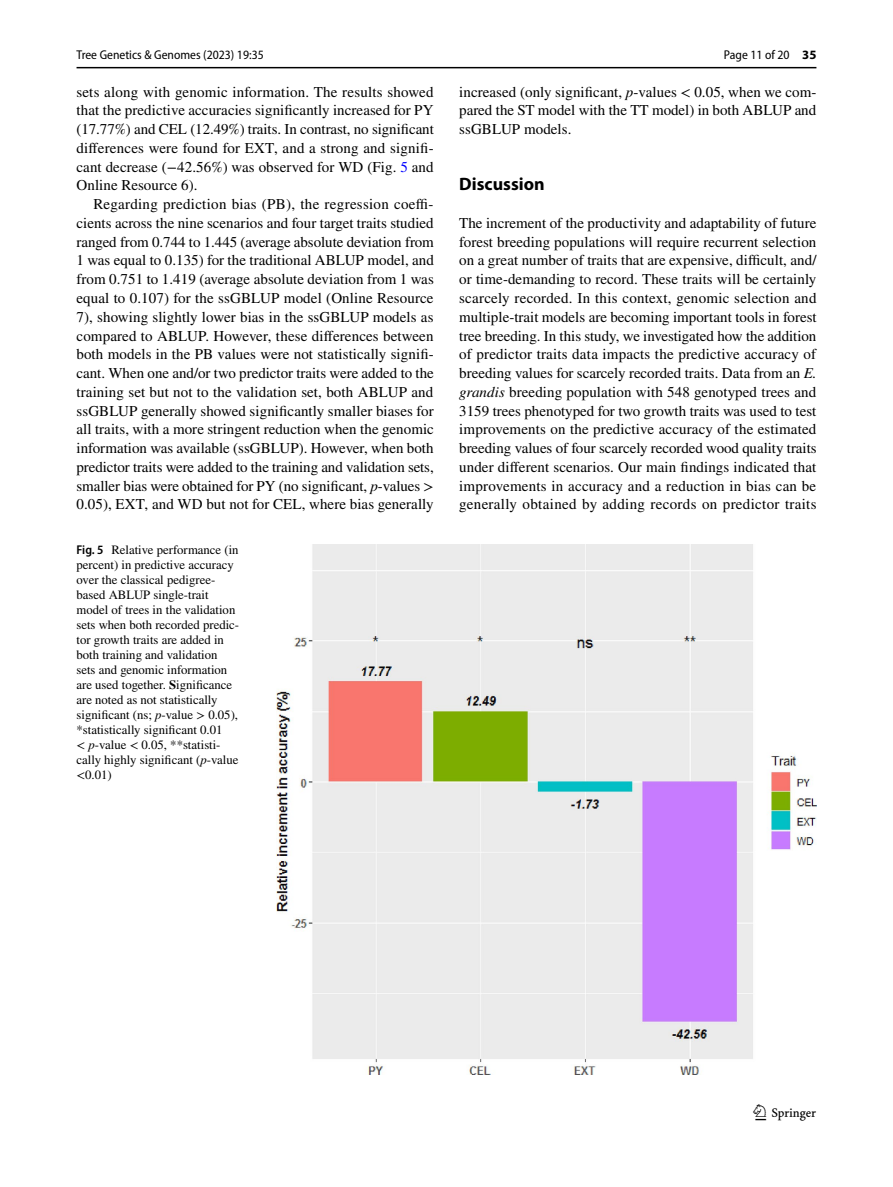
<style>
.page{position:relative;width:893px;height:1187px;background:#fff}
.page>*{position:absolute;margin:0;border:0;box-sizing:border-box;transform-origin:0 0}
.t1{font:22.5px "Springnew Regular 3";color:#000}
.t2{font:700 18px "Myriad Pro";color:#000}
.t3{font:15px/18.8px "STIX";letter-spacing:.005em;color:#000;text-align:justify}
.t4{font:12.75px/15px "STIX";color:#000}
.t5{font:semi-condensed 12.75px "Myriad Pro";color:#000}
.s1{color:#00f}
.s2{font-style:italic}
.s3{font-family:"Myriad Pro";font-weight:600;font-stretch:semi-condensed}
.s4{font-weight:700}
.s5{font-weight:700;font-stretch:normal}
</style>
<div class="page">
<hr style="left:77px;top:67px;width:739px;height:1px;background:#000">
<img style="left:277px;top:545px;width:539px;height:528px">
<p class="t5" style="left:77px;top:48px;width:189px">Tree Genetics &amp; Genomes (2023) 19:35</p>
<p class="t3" style="left:77px;top:83px;width:359px">sets along with genomic information. The results showed that the predictive accuracies significantly increased for PY (17.77%) and CEL (12.49%) traits. In contrast, no significant differences were found for EXT, and a strong and signifi&shy;cant decrease (−42.56%) was observed for WD (Fig. <span class="s1">5</span> and Online Resource 6).</p>
<p class="t3" style="left:77px;top:196px;width:359px;text-indent:17px">Regarding prediction bias (PB), the regression coeffi&shy;cients across the nine scenarios and four target traits studied ranged from 0.744 to 1.445 (average absolute deviation from 1 was equal to 0.135) for the traditional ABLUP model, and from 0.751 to 1.419 (average absolute deviation from 1 was equal to 0.107) for the ssGBLUP model (Online Resource 7), showing slightly lower bias in the ssGBLUP models as compared to ABLUP. However, these differences between both models in the PB values were not statistically signifi&shy;cant. When one and/or two predictor traits were added to the training set but not to the validation set, both ABLUP and ssGBLUP generally showed significantly smaller biases for all traits, with a more stringent reduction when the genomic information was available (ssGBLUP). However, when both predictor traits were added to the training and validation sets, smaller bias were obtained for PY (no significant, <span class="s2">p</span>-values &gt; 0.05), EXT, and WD but not for CEL, where bias generally</p>
<p class="t4" style="left:77px;top:543px;width:164px"><span class="s3">Fig. 5</span> Relative performance (in percent) in predictive accuracy over the classical pedigree&shy;based ABLUP single-trait model of trees in the validation sets when both recorded predic&shy;tor growth traits are added in both training and validation sets and genomic information are used together. <span class="s4">S</span>ignificance are noted as not statistically significant (ns; <span class="s2">p</span>-value &gt; 0.05), *statistically significant 0.01<br>&lt; <span class="s2">p</span>-value &lt; 0.05, **statisti&shy;cally highly significant (<span class="s2">p</span>-value &lt;0.01)</p>
<p class="t5" style="left:724px;top:48px;width:94px">Page 11 of 20 <span class="s5">35</span></p>
<p class="t3" style="left:459px;top:83px;width:359px">increased (only significant, <span class="s2">p</span>-values &lt; 0.05, when we com&shy;pared the ST model with the TT model) in both ABLUP and ssGBLUP models.</p>
<p class="t2" style="left:459px;top:173px;width:87px">Discussion</p>
<p class="t3" style="left:459px;top:214px;width:359px">The increment of the productivity and adaptability of future forest breeding populations will require recurrent selection on a great number of traits that are expensive, difficult, and/ or time-demanding to record. These traits will be certainly scarcely recorded. In this context, genomic selection and multiple-trait models are becoming important tools in forest tree breeding. In this study, we investigated how the addition of predictor traits data impacts the predictive accuracy of breeding values for scarcely recorded traits. Data from an <span class="s2">E. grandis</span> breeding population with 548 genotyped trees and 3159 trees phenotyped for two growth traits was used to test improvements on the predictive accuracy of the estimated breeding values of four scarcely recorded wood quality traits under different scenarios. Our main findings indicated that improvements in accuracy and a reduction in bias can be generally obtained by adding records on predictor traits</p>
<h1 class="t1" style="left:755px;top:1104px;width:62px">1 3</h1>
</div>
